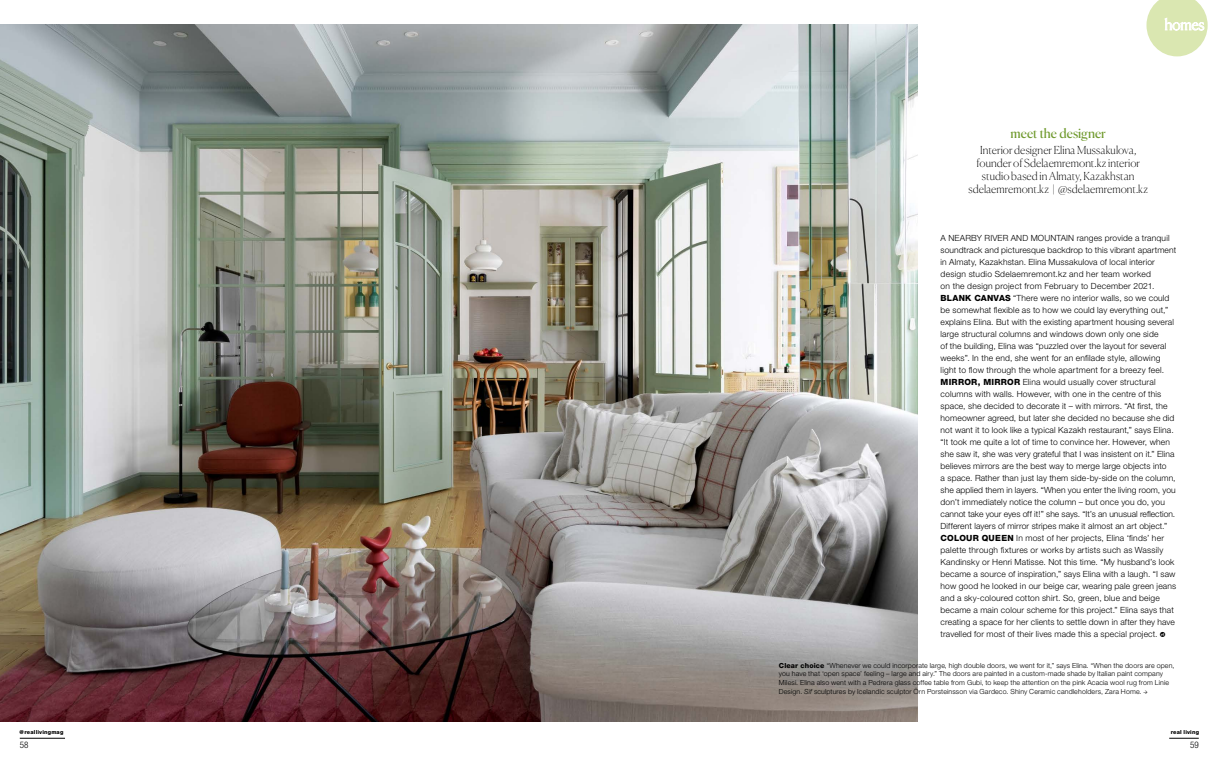
<style>
.page{position:relative;width:1219px;height:766px;background:#fff}
.page>*{position:absolute;margin:0;border:0;box-sizing:border-box;transform-origin:0 0}
.t1{font:13px "Canela";color:#709a2e}
.t2{font:100 11px/13px "Canela";letter-spacing:.005em;color:#000;text-align:center}
.t3{font:300 condensed 9px "Helvetica Neue";color:#000}
.t4{font:300 8.5px/12px "Helvetica Neue";letter-spacing:.015em;color:#000}
.t5{font:300 7px/8.8px "Helvetica Neue";letter-spacing:.02em;color:#000}
.t6{font:800 5.5px "Helvetica Neue";letter-spacing:.03em;color:#000}
.s1{font-weight:800}
.s2{font-family:"Real Living New";font-weight:400}
.s3{font-style:italic}
</style>
<div class="page">
<img style="left:0;top:25px;width:917px;height:696px">
<svg style="left:1146px;top:0;width:62px;height:56px"></svg>
<hr style="left:1169px;top:737px;width:30px;height:1px;background:#000">
<hr style="left:20px;top:737px;width:45px;height:1px;background:#000">
<p class="t6" style="left:20px;top:728px;width:45px">@reallivingmag</p>
<p class="t3" style="left:20px;top:739px;width:10px">58</p>
<h1 class="t1" style="left:1011px;top:123px;width:97px">meet the designer</h1>
<p class="t2" style="left:969px;top:142px;width:181px">Interior designer Elina Mussakulova, founder of Sdelaemremont.kz interior studio based in Almaty, Kazakhstan sdelaemremont.kz | @sdelaemremont.kz</p>
<p class="t4" style="left:940px;top:231px;width:237px">A NEARBY RIVER AND MOUNTAIN ranges provide a tranquil soundtrack and picturesque backdrop to this vibrant apartment in Almaty, Kazakhstan. Elina Mussakulova of local interior design studio Sdelaemremont.kz and her team worked<br>on the design project from February to December 2021.<br><span class="s1">BLANK CANVAS</span> “There were no interior walls, so we could be somewhat flexible as to how we could lay everything out,” explains Elina. But with the existing apartment housing several large structural columns and windows down only one side<br>of the building, Elina was “puzzled over the layout for several weeks”. In the end, she went for an enfilade style, allowing light to flow through the whole apartment for a breezy feel.<br><span class="s1">MIRROR, MIRROR</span> Elina would usually cover structural columns with walls. However, with one in the centre of this space, she decided to decorate it – with mirrors. “At first, the homeowner agreed, but later she decided no because she did not want it to look like a typical Kazakh restaurant,” says Elina. “It took me quite a lot of time to convince her. However, when she saw it, she was very grateful that I was insistent on it.” Elina believes mirrors are the best way to merge large objects into<br>a space. Rather than just lay them side-by-side on the column, she applied them in layers. “When you enter the living room, you don’t immediately notice the column – but once you do, you cannot take your eyes off it!” she says. “It’s an unusual reflection.<br>Different layers of mirror stripes make it almost an art object.” <span class="s1">COLOUR QUEEN</span> In most of her projects, Elina ‘finds’ her palette through fixtures or works by artists such as Wassily Kandinsky or Henri Matisse. Not this time. “My husband’s look became a source of inspiration,” says Elina with a laugh. “I saw how good he looked in our beige car, wearing pale green jeans and a sky-coloured cotton shirt. So, green, blue and beige became a main colour scheme for this project.” Elina says that creating a space for her clients to settle down in after they have travelled for most of their lives made this a special project. <span class="s2">R</span></p>
<p class="t5" style="left:779px;top:660px;width:397px"><span class="s1">Clear choice</span> “Whenever we could incorporate large, high double doors, we went for it,” says Elina. “When the doors are open, you have that ‘open space’ feeling – large and airy.” The doors are painted in a custom-made shade by Italian paint company Milesi. Elina also went with a Pedrera glass coffee table from Gubi, to keep the attention on the pink Acacia wool rug from Linie Design. <span class="s3">Sif</span> sculptures by Icelandic sculptor Örn Porsteinsson via Gardeco. Shiny Ceramic candleholders, Zara Home. <span class="s2">A</span></p>
<p class="t6" style="left:1171px;top:728px;width:30px">real living</p>
<p class="t3" style="left:1190px;top:739px;width:10px">59</p>
</div>
